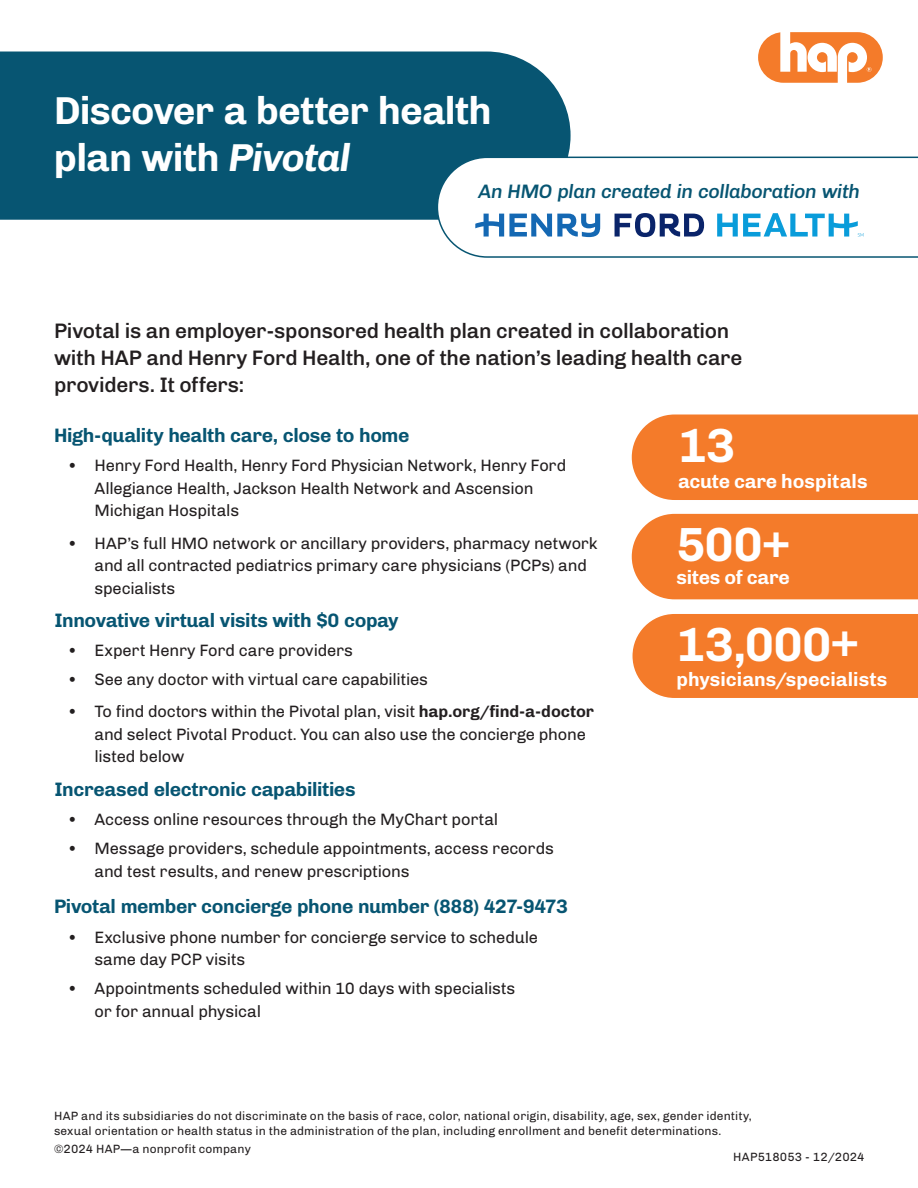
<style>
.page{position:relative;width:918px;height:1188px;background:#fff}
.page>*{position:absolute;margin:0;border:0;box-sizing:border-box;transform-origin:0 0}
.t1{font:700 48px "Chivo";letter-spacing:-.02em;color:#fff}
.Heading{font:700 39px/46.5px "Chivo";letter-spacing:-.02em;color:#fff}
.Body{font:500 21px/27px "Chivo";letter-spacing:-.015em;color:#231f20}
.Subhead{font:700 19.5px "Chivo";letter-spacing:-.02em;color:#075572}
.t2{font:700 19.5px "Chivo";color:#fff}
.Subhead-2{font:italic 500 19.5px "Chivo";letter-spacing:-.02em;color:#075572}
.t3{font:16.5px/22.5px "Chivo";letter-spacing:-.01em;color:#231f20}
.Disclaimer{font:12px/14.4px "Chivo";letter-spacing:.01em;color:#231f20}
.Job_number{font:12px "Chivo";letter-spacing:.01em;color:#231f20}
.s1{font-style:italic}
.s2{font-weight:700}
</style>
<div class="page">
<div style="left:0;top:52px;width:571px;height:168px;background:#075572"></div>
<svg style="left:436px;top:156px;width:482px;height:102px"></svg>
<svg style="left:758px;top:32px;width:125px;height:51px"></svg>
<svg style="left:615px;top:213px;width:89px;height:24px"></svg>
<svg style="left:475px;top:214px;width:125px;height:23px"></svg>
<svg style="left:717px;top:213px;width:146px;height:24px"></svg>
<div style="left:632px;top:415px;width:286px;height:85px;background:#f47b2a"></div>
<div style="left:632px;top:514px;width:286px;height:85px;background:#f47b2a"></div>
<div style="left:632px;top:614px;width:286px;height:84px;background:#f47b2a"></div>
<p class="Heading" style="left:54px;top:86px;width:439px">Discover a better health plan with <span class="s1">Pivotal</span></p>
<p class="Subhead-2" style="left:478px;top:176px;width:383px">An HMO plan created in collaboration with</p>
<p class="Body" style="left:54px;top:316px;width:690px">Pivotal is an employer-sponsored health plan created in collaboration with HAP and Henry Ford Health, one of the nation’s leading health care providers. It offers:</p>
<p class="Subhead" style="left:54px;top:420px;width:357px">High-quality health care, close to home</p>
<p class="t3" style="left:94px;top:453px;width:473px;text-indent:-27px">• Henry Ford Health, Henry Ford Physician Network, Henry Ford<br>Allegiance Health, Jackson Health Network and Ascension<br>Michigan Hospitals</p>
<p class="t3" style="left:94px;top:531px;width:505px;text-indent:-27px">• HAP’s full HMO network or ancillary providers, pharmacy network and all contracted pediatrics primary care physicians (PCPs) and specialists</p>
<p class="Subhead" style="left:54px;top:605px;width:346px">Innovative virtual visits with $0 copay</p>
<p class="t3" style="left:68px;top:638px;width:287px">• Expert Henry Ford care providers</p>
<p class="t3" style="left:68px;top:667px;width:362px">• See any doctor with virtual care capabilities</p>
<p class="t3" style="left:94px;top:700px;width:501px;text-indent:-27px">• To find doctors within the Pivotal plan, visit <span class="s2">hap.org/find-a-doctor </span>and select Pivotal Product. You can also use the concierge phone listed below</p>
<p class="Subhead" style="left:54px;top:774px;width:303px">Increased electronic capabilities</p>
<p class="t3" style="left:68px;top:807px;width:432px">• Access online resources through the MyChart portal</p>
<p class="t3" style="left:94px;top:836px;width:461px;text-indent:-27px">• Message providers, schedule appointments, access records and test results, and renew prescriptions</p>
<p class="Subhead" style="left:54px;top:892px;width:516px">Pivotal member concierge phone number (888) 427-9473</p>
<p class="t3" style="left:94px;top:925px;width:445px;text-indent:-27px">• Exclusive phone number for concierge service to schedule same day PCP visits</p>
<p class="t3" style="left:94px;top:977px;width:422px;text-indent:-27px">• Appointments scheduled within 10 days with specialists or for annual physical</p>
<p class="t1" style="left:678px;top:408px;width:59px">13</p>
<p class="t2" style="left:678px;top:466px;width:191px">acute care hospitals</p>
<p class="t1" style="left:676px;top:507px;width:115px">500+</p>
<p class="t2" style="left:676px;top:562px;width:115px">sites of care</p>
<p class="t1" style="left:676px;top:607px;width:184px">13,000+</p>
<p class="t2" style="left:676px;top:664px;width:212px">physicians/specialists</p>
<p class="Disclaimer" style="left:54px;top:1108px;width:699px">HAP and its subsidiaries do not discriminate on the basis of race, color, national origin, disability, age, sex, gender identity, sexual orientation or health status in the administration of the plan, including enrollment and benefit determinations.</p>
<p class="Disclaimer" style="left:54px;top:1141px;width:198px">©2024 HAP—a nonprofit company</p>
<p class="Job_number" style="left:733px;top:1148px;width:133px">HAP518053 - 12/2024</p>
</div>
